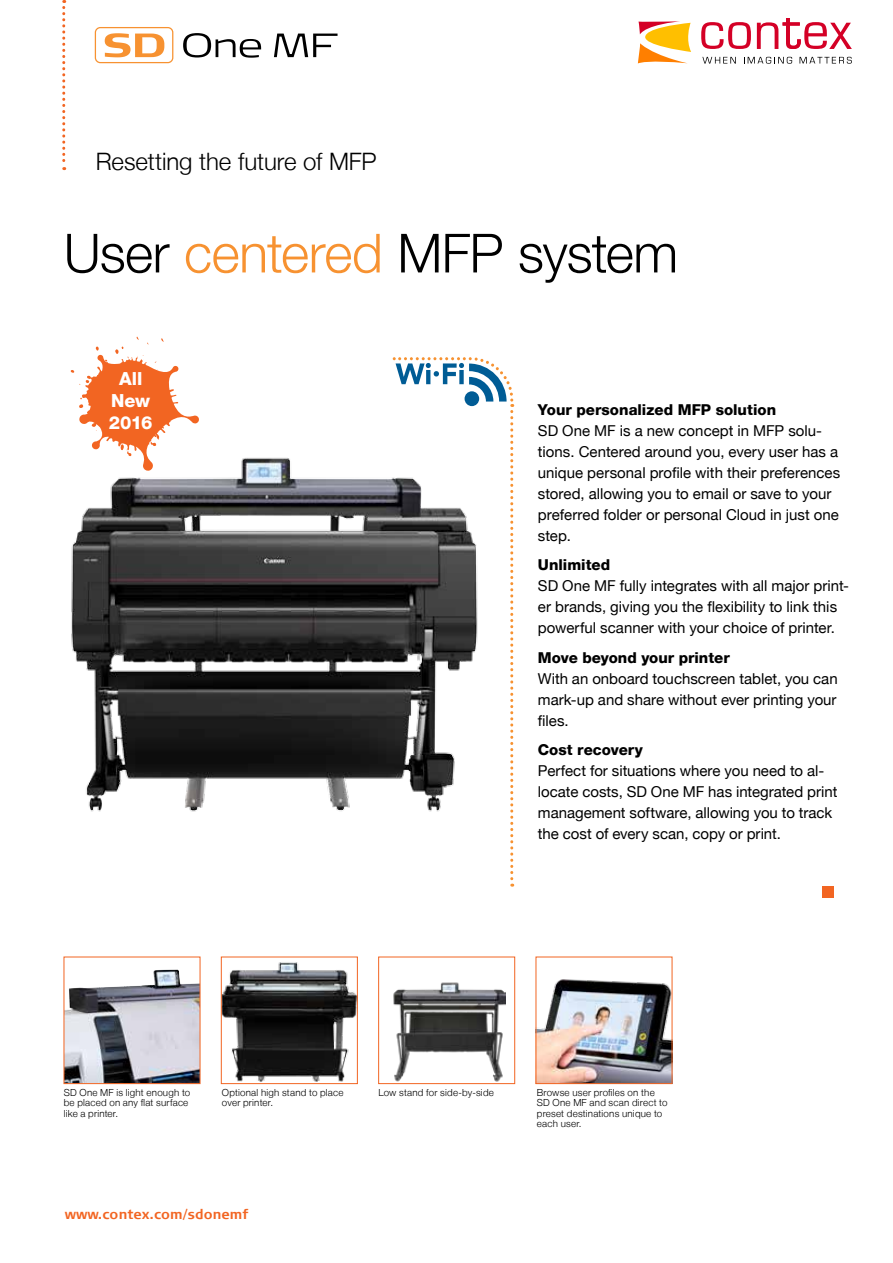
<style>
.page{position:relative;width:893px;height:1263px;background:#fff}
.page>*{position:absolute;margin:0;border:0;box-sizing:border-box;transform-origin:0 0}
.t1{font:300 54px "Helvetica Neue LT";letter-spacing:-.02em;color:#000}
.t2{font:300 24px "Helvetica Neue LT";letter-spacing:-.005em;color:#000}
.t3{font:800 18px/22px "Helvetica Neue LT";letter-spacing:-.005em;color:#fff;text-align:center}
.t4{font:15px/21px "Helvetica Neue LT";color:#000}
.t5{font:800 15px "Helvetica Neue LT";color:#000}
.t6{font:700 13.5px "Signa Column";letter-spacing:.01em;color:#f26522}
.t7{font:300 9.75px/10.5px "Helvetica Neue LT";letter-spacing:.02em;color:#000}
.s1{color:#f79231}
</style>
<div class="page">
<div style="left:822px;top:887px;width:11px;height:11px;background:#f26522"></div>
<svg style="left:71px;top:337px;width:128px;height:91px"></svg>
<img style="left:538px;top:979px;width:132px;height:103px">
<img style="left:71px;top:428px;width:322px;height:384px">
<div style="left:95px;top:27px;width:78px;height:36px;border:1px solid #f79231;border-radius:5px"></div>
<svg style="left:105px;top:33px;width:59px;height:24px"></svg>
<svg style="left:183px;top:33px;width:78px;height:25px"></svg>
<svg style="left:274px;top:34px;width:64px;height:23px"></svg>
<svg style="left:62px;top:0;width:3px;height:170px"></svg>
<img style="left:66px;top:969px;width:132px;height:113px">
<img style="left:223px;top:962px;width:133px;height:120px">
<div style="left:221px;top:957px;width:137px;height:127px;border:1px solid #f26522"></div>
<img style="left:393px;top:982px;width:112px;height:100px">
<div style="left:378px;top:957px;width:137px;height:127px;border:1px solid #f26522"></div>
<svg style="left:393px;top:357px;width:120px;height:530px"></svg>
<svg style="left:701px;top:22px;width:50px;height:27px"></svg>
<svg style="left:757px;top:18px;width:95px;height:31px"></svg>
<svg style="left:638px;top:21px;width:53px;height:42px"></svg>
<svg style="left:702px;top:57px;width:34px;height:7px"></svg>
<svg style="left:744px;top:57px;width:48px;height:7px"></svg>
<svg style="left:799px;top:57px;width:53px;height:7px"></svg>
<h2 class="t2" style="left:96px;top:147px;width:283px">Resetting the future of MFP</h2>
<h1 class="t1" style="left:64px;top:220px;width:616px">User <span class="s1">centered</span> MFP system</h1>
<p class="t3" style="left:109px;top:368px;width:45px">All<br>New<br>2016</p>
<p class="t5" style="left:538px;top:400px;width:240px">Your personalized MFP solution</p>
<p class="t4" style="left:538px;top:420px;width:304px">SD One MF is a new concept in MFP solu&shy;tions. Centered around you, every user has a unique personal profile with their preferences stored, allowing you to email or save to your preferred folder or personal Cloud in just one step.</p>
<p class="t5" style="left:538px;top:556px;width:74px">Unlimited</p>
<p class="t4" style="left:538px;top:575px;width:313px">SD One MF fully integrates with all major print&shy;er brands, giving you the flexibility to link this powerful scanner with your choice of printer.</p>
<p class="t5" style="left:538px;top:648px;width:193px">Move beyond your printer</p>
<p class="t4" style="left:538px;top:668px;width:301px;text-align:justify">With an onboard touchscreen tablet, you can mark-up and share without ever printing your files.</p>
<p class="t5" style="left:538px;top:741px;width:106px">Cost recovery</p>
<p class="t4" style="left:538px;top:760px;width:301px">Perfect for situations where you need to al&shy;locate costs, SD One MF has integrated print management software, allowing you to track the cost of every scan, copy or print.</p>
<p class="t7" style="left:64px;top:1087px;width:128px">SD One MF is light enough to be placed on any flat surface like a printer.</p>
<p class="t7" style="left:222px;top:1087px;width:123px">Optional high stand to place</p>
<p class="t7" style="left:378px;top:1087px;width:117px">Low stand for side-by-side</p>
<p class="t7" style="left:222px;top:1097px;width:53px">over printer.</p>
<p class="t7" style="left:537px;top:1087px;width:132px">Browse user profiles on the<br>SD One MF and scan direct to preset destinations unique to each user.</p>
<p class="t6" style="left:65px;top:1207px;width:185px">www.contex.com/sdonemf</p>
</div>
